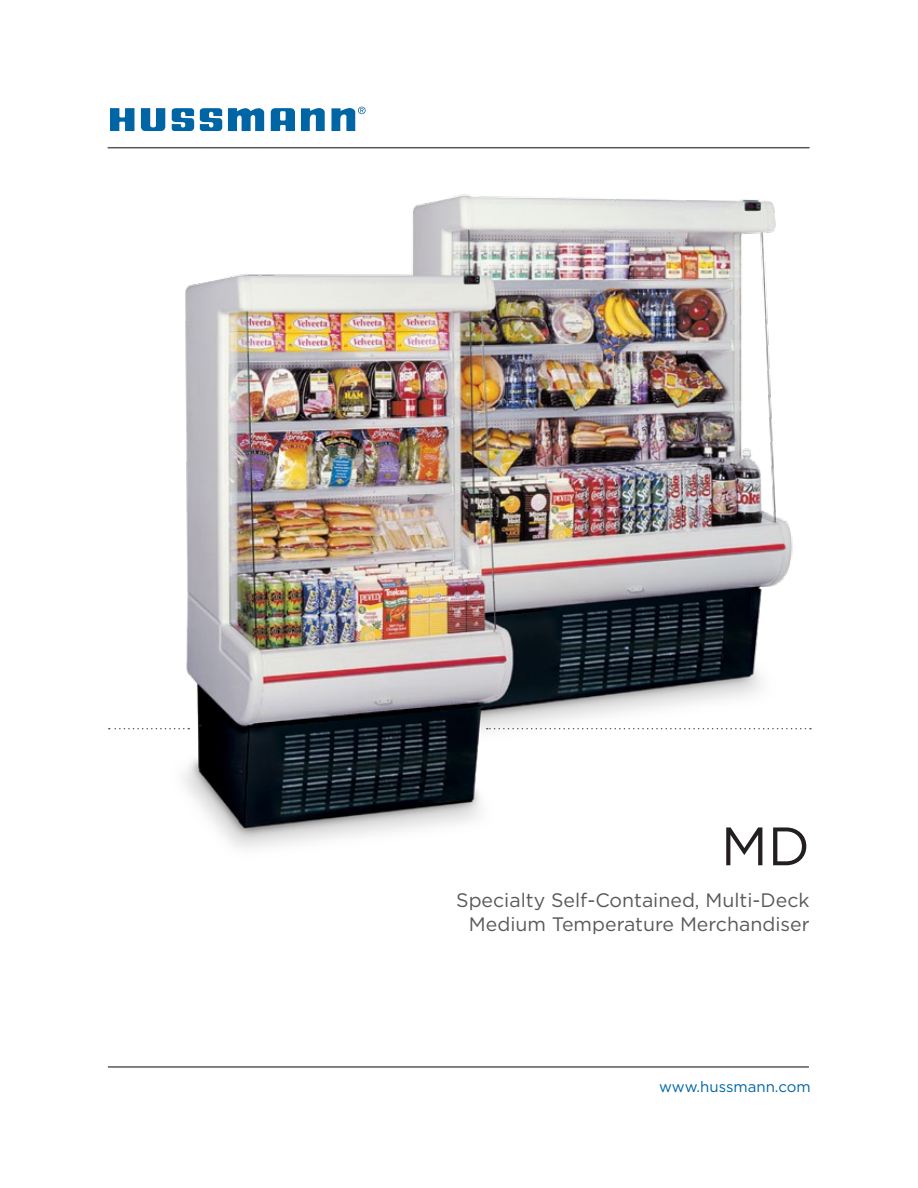
<style>
.page{position:relative;width:918px;height:1188px;background:#fff}
.page>*{position:absolute;margin:0;border:0;box-sizing:border-box;transform-origin:0 0}
.t1{font:54px "Gotham";color:#231f20}
.t2{font:19.5px/24px "Gotham";color:#58595b;text-align:right}
.t3{font:15px "Gotham";color:#0065a4}
</style>
<div class="page">
<img style="left:108px;top:194px;width:704px;height:654px">
<svg style="left:487px;top:728px;width:324px;height:1px"></svg>
<svg style="left:301px;top:108px;width:24px;height:23px"></svg>
<svg style="left:228px;top:108px;width:36px;height:23px"></svg>
<svg style="left:200px;top:108px;width:22px;height:23px"></svg>
<svg style="left:141px;top:108px;width:53px;height:23px"></svg>
<svg style="left:110px;top:108px;width:24px;height:23px"></svg>
<svg style="left:331px;top:107px;width:35px;height:24px"></svg>
<svg style="left:270px;top:108px;width:25px;height:23px"></svg>
<hr style="left:108px;top:147px;width:702px;height:1px;background:#58595b">
<hr style="left:108px;top:1066px;width:701px;height:2px;background:#58595b">
<svg style="left:109px;top:728px;width:80px;height:1px"></svg>
<h1 class="t1" style="left:721px;top:813px;width:91px">MD</h1>
<p class="t2" style="left:456px;top:888px;width:355px">Specialty Self-Contained, Multi-Deck<br>Medium Temperature Merchandiser</p>
<p class="t3" style="left:659px;top:1078px;width:153px">www.hussmann.com</p>
</div>
